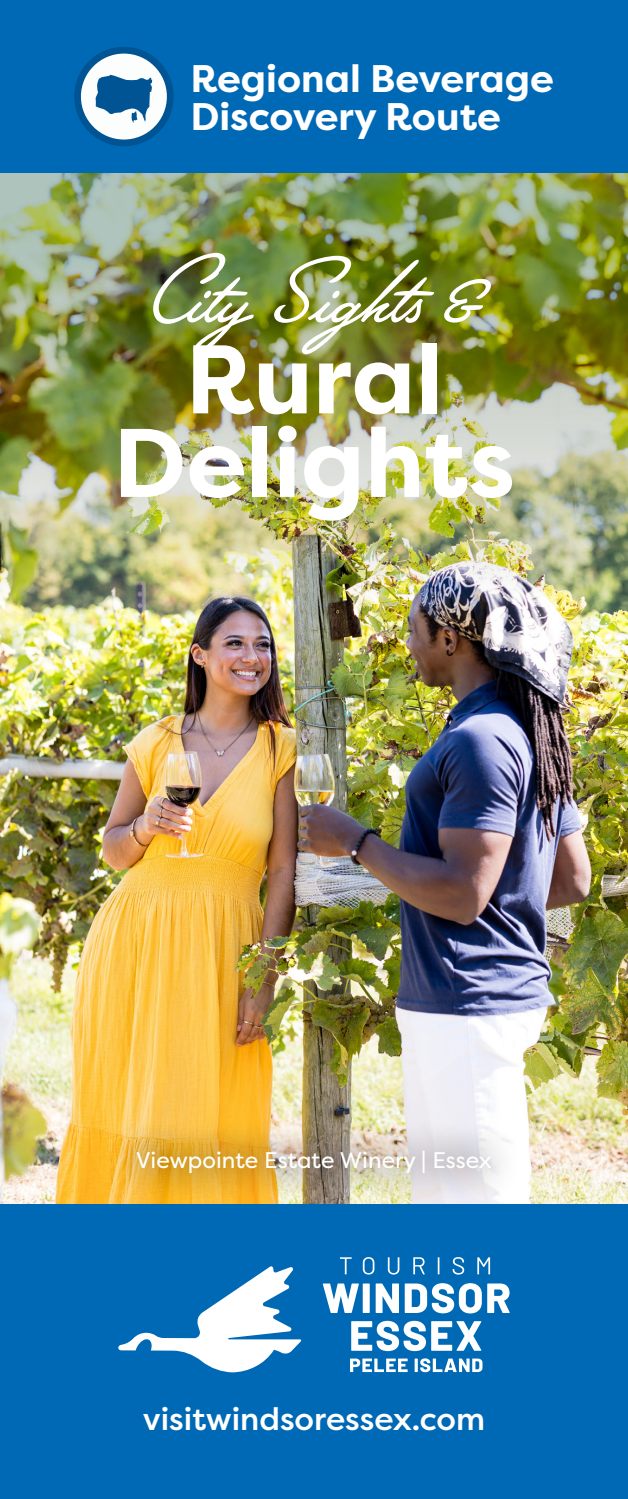
<style>
.page{position:relative;width:628px;height:1499px;background:#fff}
.page>*{position:absolute;margin:0;border:0;box-sizing:border-box;transform-origin:0 0}
.t1{font:124.65px "Lakeside";color:#fff}
.t2{font:700 97.2px/83.5px "Filson Pro";color:#fff;text-align:center}
.t3{font:700 38.48px/38.5px "Filson Pro";color:#fff}
.t4{font:500 31.72px "Filson Pro";color:#fff}
.t5{font:22.5px "Filson Pro";color:#fff}
</style>
<div class="page">
<img style="left:0;top:613px;width:628px;height:592px">
<img style="left:0;top:172px;width:628px;height:441px">
<div style="left:0;top:0;width:628px;height:172px;background:#0069b5"></div>
<div style="left:0;top:1205px;width:628px;height:293px;background:#0069b5"></div>
<svg style="left:78px;top:50px;width:92px;height:93px;background:#d8e4ee"></svg>
<div style="left:74px;top:47px;width:100px;height:99px;border:7px solid #005494;border-radius:50%"></div>
<svg style="left:96px;top:75px;width:56px;height:48px;background:#528bb6"></svg>
<div style="left:106px;top:1119px;width:416px;height:84px;background:#231f20;opacity:.75"></div>
<svg style="left:118px;top:1266px;width:183px;height:106px"></svg>
<svg style="left:323px;top:1283px;width:47px;height:30px"></svg>
<svg style="left:376px;top:1283px;width:23px;height:30px"></svg>
<svg style="left:405px;top:1283px;width:104px;height:30px"></svg>
<svg style="left:351px;top:1320px;width:130px;height:31px"></svg>
<svg style="left:350px;top:1358px;width:57px;height:14px"></svg>
<svg style="left:414px;top:1358px;width:68px;height:14px"></svg>
<svg style="left:340px;top:1257px;width:12px;height:17px"></svg>
<svg style="left:363px;top:1257px;width:11px;height:17px"></svg>
<svg style="left:388px;top:1257px;width:11px;height:17px"></svg>
<svg style="left:413px;top:1257px;width:12px;height:17px"></svg>
<svg style="left:438px;top:1257px;width:1px;height:17px"></svg>
<svg style="left:452px;top:1257px;width:12px;height:17px"></svg>
<svg style="left:477px;top:1257px;width:13px;height:17px"></svg>
<p class="t3" style="left:190px;top:60px;width:365px">Regional Beverage<br>Discovery Route</p>
<p class="t1" style="left:146px;top:204px;width:337px">City Sights &amp;</p>
<p class="t2" style="left:113px;top:339px;width:404px">Rural<br>Delights</p>
<p class="t5" style="left:136px;top:1145px;width:357px">Viewpointe Estate Winery | Essex</p>
<p class="t4" style="left:143px;top:1397px;width:344px">visitwindsoressex.com</p>
</div>
